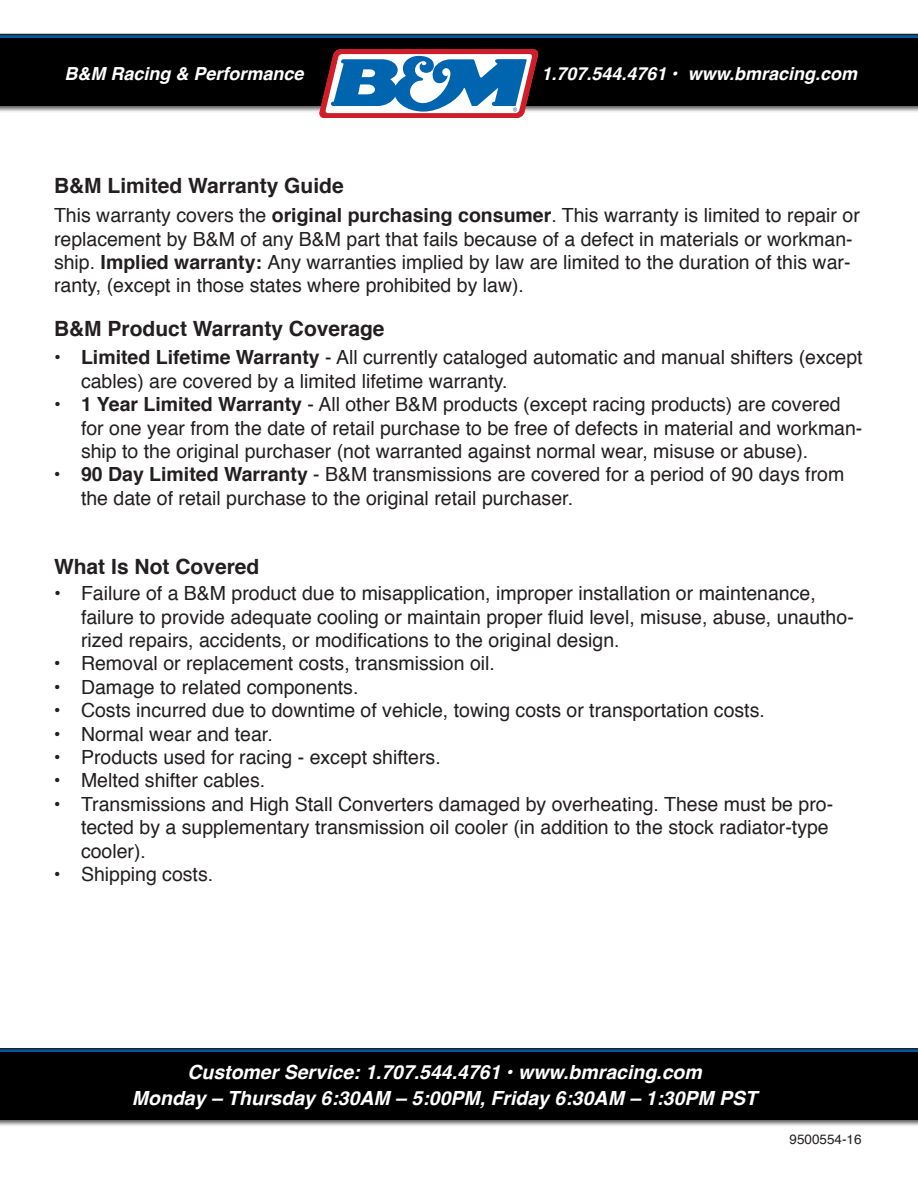
<style>
.page{position:relative;width:918px;height:1188px;background:#fff}
.page>*{position:absolute;margin:0;border:0;box-sizing:border-box;transform-origin:0 0}
.t1{font:700 21px "Helvetica";color:#231f20}
.t2{font:19.5px/23.4px "Helvetica";color:#231f20}
.t3{font:italic 700 19.5px/26.4px "Helvetica";color:#fff;text-align:center}
.t4{font:italic 700 18px "Helvetica";color:#fff}
.t5{font:13.5px "Helvetica";color:#231f20}
.s1{font-weight:700}
</style>
<div class="page">
<svg style="left:0;top:1048px;width:918px;height:2px;background:#1a2d41"></svg>
<div style="left:0;top:1050px;width:918px;height:78px;background:#231f20;opacity:.75"></div>
<div style="left:0;top:1052px;width:918px;height:68px;background:#000"></div>
<svg style="left:0;top:34px;width:918px;height:84px;background:#2f343d"></svg>
<p class="t4" style="left:65px;top:59px;width:241px">B&amp;M Racing &amp; Performance</p>
<p class="t4" style="left:541px;top:59px;width:317px">1.707.544.4761 • www.bmracing.com</p>
<p class="t1" style="left:54px;top:168px;width:291px">B&amp;M Limited Warranty Guide</p>
<p class="t2" style="left:54px;top:204px;width:807px">This warranty covers the <span class="s1">original purchasing consumer</span>. This warranty is limited to repair or replacement by B&amp;M of any B&amp;M part that fails because of a defect in materials or workman&shy;ship. <span class="s1">Implied warranty:</span> Any warranties implied by law are limited to the duration of this war&shy;ranty, (except in those states where prohibited by law).</p>
<p class="t1" style="left:54px;top:312px;width:332px">B&amp;M Product Warranty Coverage</p>
<p class="t2" style="left:81px;top:346px;width:783px;text-indent:-27px"><span class="s1">• Limited Lifetime Warranty</span> - All currently cataloged automatic and manual shifters (except cables) are covered by a limited lifetime warranty.</p>
<p class="t2" style="left:81px;top:393px;width:783px;text-indent:-27px"><span class="s1">• 1 Year Limited Warranty</span> - All other B&amp;M products (except racing products) are covered for one year from the date of retail purchase to be free of defects in material and workman&shy;ship to the original purchaser (not warranted against normal wear, misuse or abuse).</p>
<p class="t2" style="left:81px;top:463px;width:765px;text-indent:-27px"><span class="s1">• 90 Day Limited Warranty</span> - B&amp;M transmissions are covered for a period of 90 days from the date of retail purchase to the original retail purchaser.</p>
<p class="t1" style="left:54px;top:549px;width:207px">What Is Not Covered</p>
<p class="t2" style="left:81px;top:582px;width:774px;text-indent:-27px">• Failure of a B&amp;M product due to misapplication, improper installation or maintenance, failure to provide adequate cooling or maintain proper fluid level, misuse, abuse, unautho&shy;rized repairs, accidents, or modifications to the original design.</p>
<p class="t2" style="left:54px;top:652px;width:442px">• Removal or replacement costs, transmission oil.</p>
<p class="t2" style="left:54px;top:676px;width:306px">• Damage to related components.</p>
<p class="t2" style="left:54px;top:699px;width:712px">• Costs incurred due to downtime of vehicle, towing costs or transportation costs.</p>
<p class="t2" style="left:54px;top:723px;width:220px">• Normal wear and tear.</p>
<p class="t2" style="left:54px;top:746px;width:388px">• Products used for racing - except shifters.</p>
<p class="t2" style="left:54px;top:769px;width:213px">• Melted shifter cables.</p>
<p class="t2" style="left:81px;top:793px;width:754px;text-indent:-27px">• Transmissions and High Stall Converters damaged by overheating. These must be pro&shy;tected by a supplementary transmission oil cooler (in addition to the stock radiator-type cooler).</p>
<p class="t2" style="left:54px;top:863px;width:161px">• Shipping costs.</p>
<p class="t3" style="left:132px;top:1059px;width:627px">Customer Service: 1.707.544.4761 • www.bmracing.com<br>Monday – Thursday 6:30AM – 5:00PM, Friday 6:30AM – 1:30PM PST</p>
<p class="t5" style="left:790px;top:1129px;width:74px">9500554-16</p>
</div>
